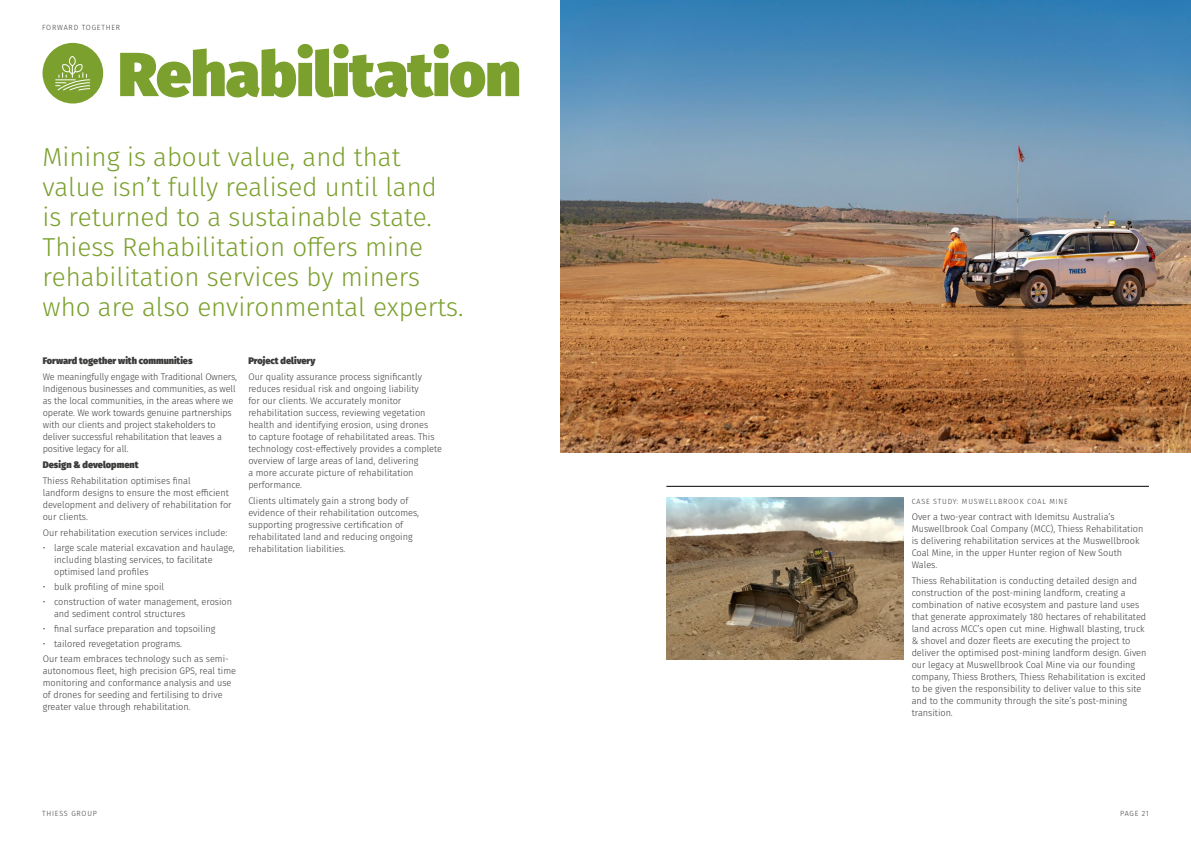
<style>
.page{position:relative;width:1191px;height:842px;background:#fff}
.page>*{position:absolute;margin:0;border:0;box-sizing:border-box;transform-origin:0 0}
.t1{font:900 62px "Fira Sans";letter-spacing:-.01em;color:#7ba02d}
.t2{font:300 26px/30px "Fira Sans";color:#7ba02d}
.t3{font:300 9.5px/12px "Fira Sans";color:#3c3c3b;scale:.96 1}
.t4{font:900 9.5px "Fira Sans";color:#3c3c3b;scale:.96 1}
.t5{font:300 7.5px "Fira Sans";letter-spacing:.11em;color:#3c3c3b;scale:.96 1}
</style>
<div class="page">
<img style="left:666px;top:497px;width:237px;height:162px">
<img style="left:560px;top:0;width:631px;height:453px">
<hr style="left:666px;top:486px;width:483px;height:1px;background:#000">
<div style="left:43px;top:43px;width:60px;height:61px;background:#7ba02d;border-radius:50%"></div>
<svg style="left:55px;top:56px;width:36px;height:35px"></svg>
<p class="t5" style="left:42px;top:22px;width:83px">FORWARD TOGETHER</p>
<h1 class="t1" style="left:118px;top:17px;width:404px">Rehabilitation</h1>
<h2 class="t2" style="left:43px;top:142px;width:422px">Mining is about value, and that value isn’t fully realised until land<br>is returned to a sustainable state.<br>Thiess Rehabilitation offers mine rehabilitation services by miners who are also environmental experts.</h2>
<p class="t4" style="left:43px;top:352px;width:158px">Forward together with communities</p>
<p class="t3" style="left:43px;top:370px;width:204px">We meaningfully engage with Traditional Owners, Indigenous businesses and communities, as well as the local communities, in the areas where we operate. We work towards genuine partnerships with our clients and project stakeholders to deliver successful rehabilitation that leaves a positive legacy for all.</p>
<p class="t4" style="left:43px;top:456px;width:101px">Design &amp; development</p>
<p class="t3" style="left:43px;top:474px;width:198px">Thiess Rehabilitation optimises final<br>landform designs to ensure the most efficient development and delivery of rehabilitation for our clients.</p>
<p class="t3" style="left:43px;top:526px;width:194px">Our rehabilitation execution services include:</p>
<p class="t3" style="left:54px;top:542px;width:190px;text-indent:-11px">• large scale material excavation and haulage, including blasting services, to facilitate optimised land profiles</p>
<p class="t3" style="left:43px;top:581px;width:128px">• bulk profiling of mine spoil</p>
<p class="t3" style="left:54px;top:596px;width:187px;text-indent:-11px">• construction of water management, erosion and sediment control structures</p>
<p class="t3" style="left:43px;top:623px;width:181px">• final surface preparation and topsoiling</p>
<p class="t3" style="left:43px;top:636px;width:195px;line-height:14.8px">• tailored revegetation programs.<br>Our team embraces technology such as semi-</p>
<p class="t3" style="left:43px;top:664px;width:203px">autonomous fleet, high precision GPS, real time monitoring and conformance analysis and use of drones for seeding and fertilising to drive greater value through rehabilitation.</p>
<p class="t4" style="left:248px;top:352px;width:71px">Project delivery</p>
<p class="t3" style="left:248px;top:370px;width:203px">Our quality assurance process significantly reduces residual risk and ongoing liability<br>for our clients. We accurately monitor rehabilitation success, reviewing vegetation health and identifying erosion, using drones<br>to capture footage of rehabilitated areas. This technology cost-effectively provides a complete overview of large areas of land, delivering<br>a more accurate picture of rehabilitation performance.</p>
<p class="t3" style="left:248px;top:494px;width:179px">Clients ultimately gain a strong body of evidence of their rehabilitation outcomes, supporting progressive certification of rehabilitated land and reducing ongoing rehabilitation liabilities.</p>
<p class="t5" style="left:911px;top:496px;width:164px">CASE STUDY: MUSWELLBROOK COAL MINE</p>
<p class="t3" style="left:911px;top:511px;width:243px">Over a two-year contract with Idemitsu Australia’s Muswellbrook Coal Company (MCC), Thiess Rehabilitation is delivering rehabilitation services at the Muswellbrook Coal Mine, in the upper Hunter region of New South Wales.</p>
<p class="t3" style="left:911px;top:575px;width:246px">Thiess Rehabilitation is conducting detailed design and construction of the post-mining landform, creating a combination of native ecosystem and pasture land uses that generate approximately 180 hectares of rehabilitated land across MCC’s open cut mine. Highwall blasting, truck &amp; shovel and dozer fleets are executing the project to deliver the optimised post-mining landform design. Given our legacy at Muswellbrook Coal Mine via our founding company, Thiess Brothers, Thiess Rehabilitation is excited to be given the responsibility to deliver value to this site and to the community through the site’s post-mining transition.</p>
<p class="t5" style="left:42px;top:808px;width:59px">THIESS GROUP</p>
<p class="t5" style="left:1120px;top:808px;width:31px">PAGE 21</p>
</div>
